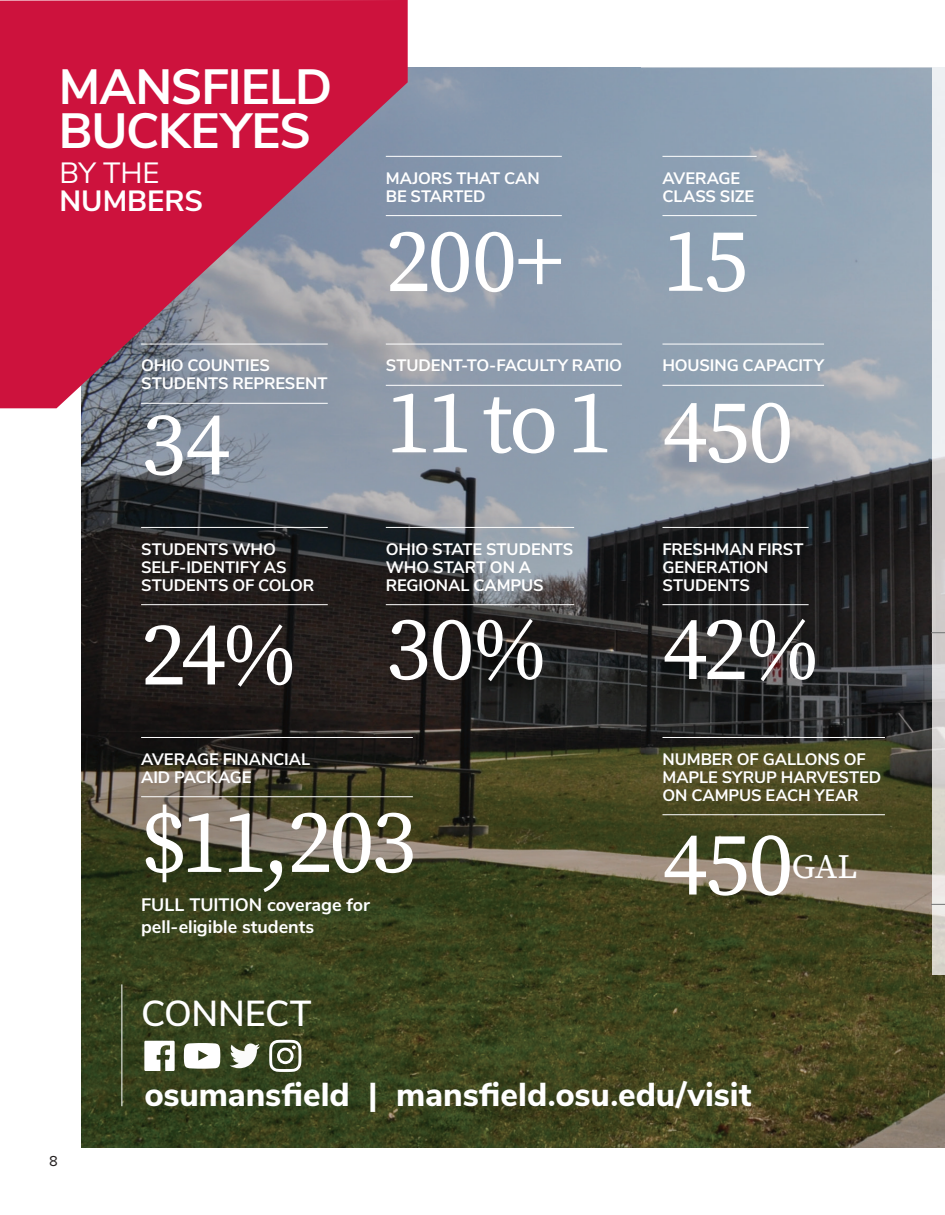
<style>
.page{position:relative;width:945px;height:1215px;background:#fff}
.page>*{position:absolute;margin:0;border:0;box-sizing:border-box;transform-origin:0 0}
.t1{font:90px "Buckeye Serif";letter-spacing:-.035em;color:#fff}
.t2{font:700 49.35px/43.8px "Buckeye Sans";letter-spacing:-.02em;color:#fff}
.t3{font:600 36px "Buckeye Sans";letter-spacing:-.01em;color:#fff}
.t4{font:34.05px "Buckeye Serif";color:#fff}
.t5{font:800 33px "Buckeye Sans";color:#fff}
.t6{font:700 29.1px "Buckeye Sans";color:#fff}
.t7{font:29.1px "Buckeye Sans";color:#fff}
.t8{font:700 18px/21.6px "Buckeye Sans";color:#fff}
.t9{font:700 16.5px/18px "Buckeye Sans";letter-spacing:-.005em;color:#fff}
.t10{font:15px "Proxima Nova";color:#231f20}
</style>
<div class="page">
<img style="left:81px;top:68px;width:864px;height:1080px">
<img style="left:933px;top:68px;width:12px;height:907px">
<svg style="left:0;top:0;width:408px;height:408px;background:#b73f60"></svg>
<hr style="left:662px;top:156px;width:95px;height:1px;background:#fff">
<hr style="left:662px;top:215px;width:95px;height:1px;background:#fff">
<hr style="left:386px;top:156px;width:176px;height:1px;background:#fff">
<hr style="left:386px;top:215px;width:176px;height:1px;background:#fff">
<svg style="left:269px;top:1040px;width:32px;height:32px"></svg>
<svg style="left:144px;top:1041px;width:31px;height:30px"></svg>
<svg style="left:184px;top:1043px;width:36px;height:26px"></svg>
<svg style="left:230px;top:1043px;width:30px;height:25px"></svg>
<hr style="left:122px;top:984px;width:1px;height:122px;background:#fff">
<svg style="left:931px;top:632px;width:14px;height:273px;background:#cdcac6"></svg>
<hr style="left:662px;top:344px;width:162px;height:1px;background:#fff">
<hr style="left:662px;top:385px;width:162px;height:1px;background:#fff">
<hr style="left:386px;top:344px;width:236px;height:1px;background:#fff">
<hr style="left:386px;top:385px;width:236px;height:1px;background:#fff">
<hr style="left:141px;top:344px;width:187px;height:1px;background:#fff">
<hr style="left:141px;top:403px;width:187px;height:1px;background:#fff">
<hr style="left:141px;top:527px;width:187px;height:1px;background:#fff">
<hr style="left:141px;top:604px;width:187px;height:1px;background:#fff">
<hr style="left:386px;top:527px;width:188px;height:1px;background:#fff">
<hr style="left:386px;top:604px;width:188px;height:1px;background:#fff">
<hr style="left:662px;top:527px;width:147px;height:1px;background:#fff">
<hr style="left:662px;top:604px;width:147px;height:1px;background:#fff">
<hr style="left:662px;top:737px;width:223px;height:1px;background:#fff">
<hr style="left:662px;top:814px;width:223px;height:1px;background:#fff">
<hr style="left:141px;top:737px;width:272px;height:1px;background:#fff">
<hr style="left:141px;top:796px;width:272px;height:1px;background:#fff">
<h2 class="t2" style="left:59px;top:62px;width:275px">MANSFIELD<br>BUCKEYES</h2>
<h3 class="t7" style="left:59px;top:152px;width:101px">BY THE</h3>
<h3 class="t6" style="left:59px;top:180px;width:145px">NUMBERS</h3>
<p class="t9" style="left:141px;top:356px;width:188px">OHIO COUNTIES<br>STUDENTS REPRESENT</p>
<h1 class="t1" style="left:141px;top:384px;width:91px">34</h1>
<p class="t9" style="left:141px;top:539px;width:175px">STUDENTS WHO<br>SELF-IDENTIFY AS<br>STUDENTS OF COLOR</p>
<h1 class="t1" style="left:141px;top:594px;width:159px">24%</h1>
<p class="t9" style="left:141px;top:749px;width:171px">AVERAGE FINANCIAL<br>AID PACKAGE</p>
<p class="t9" style="left:386px;top:168px;width:156px">MAJORS THAT CAN<br>BE STARTED</p>
<h1 class="t1" style="left:386px;top:201px;width:179px">200+</h1>
<p class="t9" style="left:386px;top:356px;width:238px">STUDENT-TO-FACULTY RATIO</p>
<h1 class="t1" style="left:386px;top:362px;width:228px">11 to 1</h1>
<p class="t9" style="left:386px;top:539px;width:189px">OHIO STATE STUDENTS<br>WHO START ON A<br>REGIONAL CAMPUS</p>
<h1 class="t1" style="left:386px;top:589px;width:164px">30%</h1>
<h1 class="t1" style="left:141px;top:782px;width:277px">$11,203</h1>
<p class="t8" style="left:141px;top:893px;width:231px">FULL TUITION coverage for pell-eligible students</p>
<h3 class="t3" style="left:141px;top:987px;width:172px">CONNECT</h3>
<p class="t9" style="left:662px;top:168px;width:93px">AVERAGE<br>CLASS SIZE</p>
<h1 class="t1" style="left:662px;top:201px;width:88px">15</h1>
<p class="t9" style="left:662px;top:356px;width:163px">HOUSING CAPACITY</p>
<h1 class="t1" style="left:662px;top:372px;width:132px">450</h1>
<p class="t9" style="left:662px;top:539px;width:143px">FRESHMAN FIRST<br>GENERATION<br>STUDENTS</p>
<h1 class="t1" style="left:662px;top:589px;width:160px">42%</h1>
<p class="t9" style="left:662px;top:749px;width:220px">NUMBER OF GALLONS OF<br>MAPLE SYRUP HARVESTED<br>ON CAMPUS EACH YEAR</p>
<h1 class="t1" style="left:662px;top:804px;width:132px">450</h1>
<h3 class="t4" style="left:792px;top:844px;width:68px">GAL</h3>
<p class="t10" style="left:49px;top:1152px;width:10px">8</p>
<h3 class="t5" style="left:144px;top:1070px;width:609px">osumansfield | mansfield.osu.edu/visit</h3>
</div>
